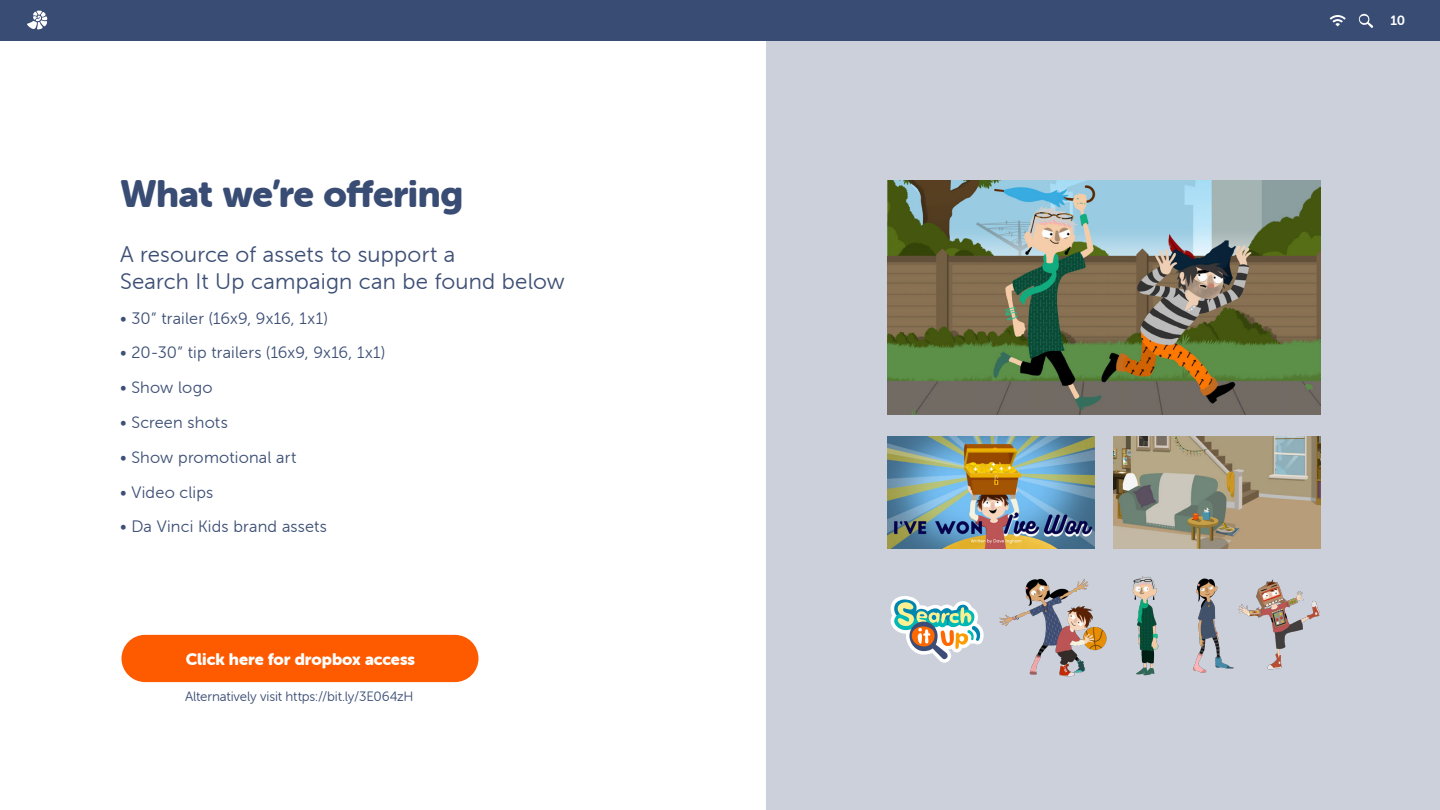
<style>
.page{position:relative;width:1440px;height:810px;background:#fff}
.page>*{position:absolute;margin:0;border:0;box-sizing:border-box;transform-origin:0 0}
._50_80_pull_out_-_bl{font:37.5px "Museo Sans Rounded 900";letter-spacing:-.015em;color:#394c74}
._30_36_Copy{font:22.5px/27px "Museo Sans Rounded 300";letter-spacing:.01em;color:#3d4f75}
._22_26_Body{font:16.5px "Museo Sans Rounded 300";letter-spacing:.01em;color:#3d4f75}
._22_80_tip_tag{font:16.5px "Museo Sans Rounded 900";letter-spacing:-.005em;color:#fff}
._18_22_Small_text{font:13.5px "Museo Sans Rounded 300";letter-spacing:-.01em;color:#394c74}
.t1{font:13.5px "Museo Sans Rounded 700";color:#fff}
</style>
<div class="page">
<div style="left:0;top:0;width:1440px;height:40px;background:#394c74"></div>
<svg style="left:27px;top:11px;width:20px;height:18px"></svg>
<svg style="left:1330px;top:15px;width:16px;height:11px"></svg>
<svg style="left:1359px;top:14px;width:15px;height:14px"></svg>
<div style="left:766px;top:40px;width:674px;height:770px;background:#cbd0db"></div>
<div style="left:122px;top:635px;width:356px;height:47px;background:#fe5b00;border-radius:24px"></div>
<img style="left:887px;top:180px;width:434px;height:234px">
<img style="left:887px;top:436px;width:207px;height:112px">
<img style="left:1114px;top:436px;width:207px;height:112px">
<svg style="left:890px;top:596px;width:94px;height:67px"></svg>
<img style="left:999px;top:578px;width:108px;height:99px">
<img style="left:1193px;top:578px;width:39px;height:95px">
<img style="left:1232px;top:579px;width:88px;height:91px">
<img style="left:1132px;top:576px;width:27px;height:100px">
<p class="_50_80_pull_out_-_bl" style="left:120px;top:172px;width:345px">What we’re offering</p>
<p class="_30_36_Copy" style="left:120px;top:241px;width:446px">A resource of assets to support a<br>Search It Up campaign can be found below</p>
<p class="_22_26_Body" style="left:120px;top:309px;width:209px">• 30” trailer (16x9, 9x16, 1x1)</p>
<p class="_22_26_Body" style="left:120px;top:344px;width:267px">• 20-30” tip trailers (16x9, 9x16, 1x1)</p>
<p class="_22_26_Body" style="left:120px;top:379px;width:94px">• Show logo</p>
<p class="_22_26_Body" style="left:120px;top:414px;width:109px">• Screen shots</p>
<p class="_22_26_Body" style="left:120px;top:448px;width:178px">• Show promotional art</p>
<p class="_22_26_Body" style="left:120px;top:483px;width:95px">• Video clips</p>
<p class="_22_26_Body" style="left:120px;top:518px;width:209px">• Da Vinci Kids brand assets</p>
<p class="_22_80_tip_tag" style="left:186px;top:650px;width:231px">Click here for dropbox access</p>
<p class="_18_22_Small_text" style="left:185px;top:689px;width:230px">Alternatively visit https://bit.ly/3E064zH</p>
<p class="t1" style="left:1390px;top:13px;width:16px">10</p>
</div>
